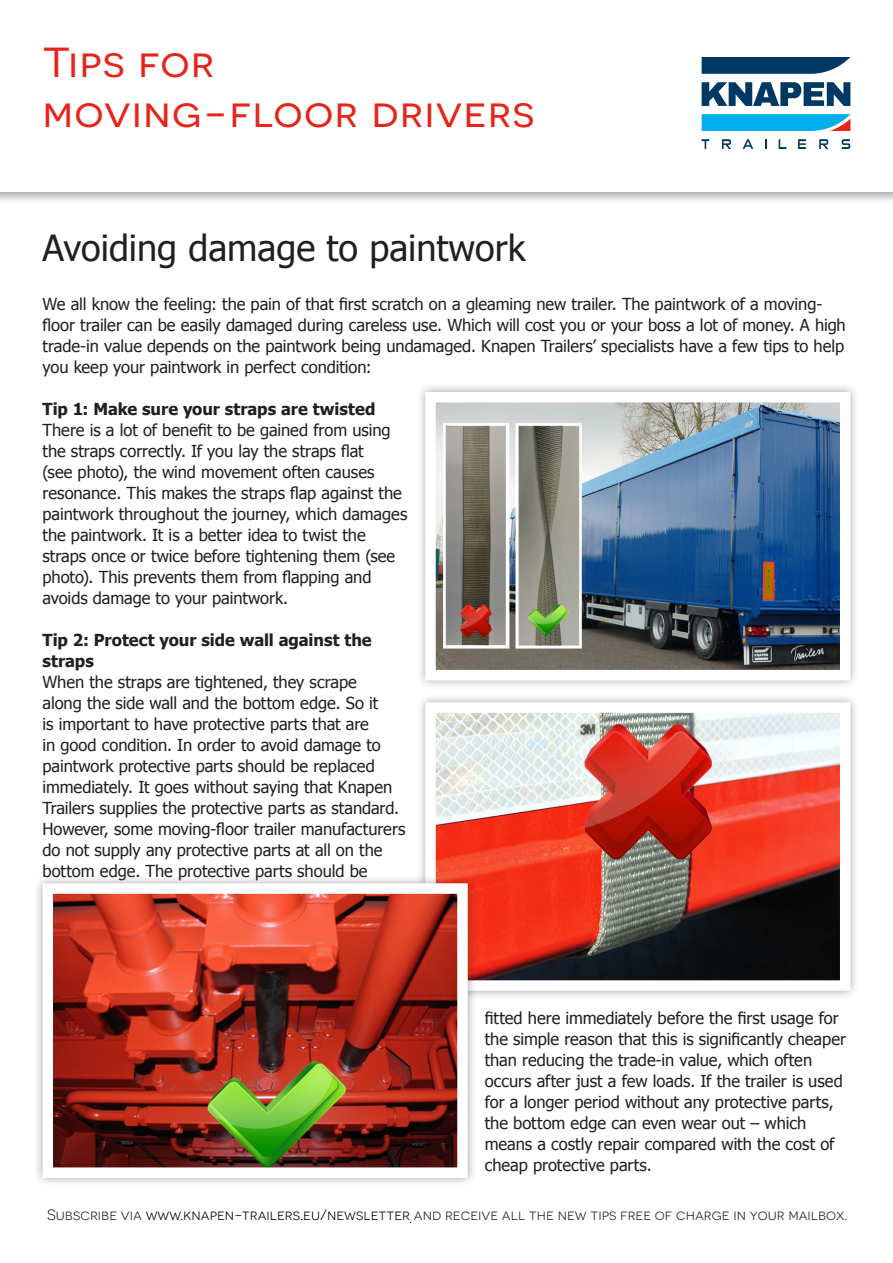
<style>
.page{position:relative;width:893px;height:1263px;background:#fff}
.page>*{position:absolute;margin:0;border:0;box-sizing:border-box;transform-origin:0 0}
.t1{font:42px/50.4px "Novecentosanswide";letter-spacing:.025em;color:#e72419;scale:1.05 1}
.t2{font:36px "Tahoma";color:#231f20}
.t3{font:16.5px/21px "Tahoma";letter-spacing:-.005em;color:#231f20}
.t4{font:700 16.5px/21px "Tahoma";color:#231f20}
.t5{font:15px "Novecentosanswide";color:#231f20}
.s1{color:#000}
</style>
<div class="page">
<div style="left:0;top:0;width:893px;height:205px;background:#231f20;opacity:.4"></div>
<div style="left:0;top:0;width:893px;height:191px;background:#fff"></div>
<svg style="left:702px;top:57px;width:148px;height:17px;background:#174a72"></svg>
<svg style="left:702px;top:114px;width:148px;height:17px;background:#16ace6"></svg>
<svg style="left:702px;top:82px;width:148px;height:24px"></svg>
<svg style="left:702px;top:139px;width:7px;height:10px"></svg>
<svg style="left:743px;top:139px;width:10px;height:10px"></svg>
<svg style="left:779px;top:139px;width:7px;height:10px"></svg>
<svg style="left:798px;top:139px;width:8px;height:10px"></svg>
<svg style="left:819px;top:139px;width:9px;height:10px"></svg>
<svg style="left:842px;top:139px;width:8px;height:10px"></svg>
<svg style="left:722px;top:139px;width:9px;height:10px"></svg>
<div style="left:416px;top:383px;width:444px;height:307px;background:#f8f8f8"></div>
<img style="left:421px;top:387px;width:434px;height:298px">
<div style="left:416px;top:693px;width:444px;height:307px;background:#f8f8f8"></div>
<svg style="left:421px;top:698px;width:434px;height:298px"></svg>
<div style="left:34px;top:874px;width:443px;height:313px;background:#231f20;opacity:.4"></div>
<img style="left:37px;top:878px;width:436px;height:305px">
<h1 class="t1" style="left:43px;top:37px;width:470px">Tips for moving-floor drivers</h1>
<p class="t2" style="left:43px;top:224px;width:485px">Avoiding damage to paintwork</p>
<p class="t3" style="left:43px;top:293px;width:805px">We all know the feeling: the pain of that first scratch on a gleaming new trailer. The paintwork of a moving&shy;floor trailer can be easily damaged during careless use. Which will cost you or your boss a lot of money. A high trade-in value depends on the paintwork being undamaged. Knapen Trailers’ specialists have a few tips to help you keep your paintwork in perfect condition:</p>
<p class="t4" style="left:43px;top:398px;width:334px">Tip 1: Make sure your straps are twisted</p>
<p class="t3" style="left:43px;top:419px;width:366px">There is a lot of benefit to be gained from using the straps correctly. If you lay the straps flat<br>(see photo), the wind movement often causes resonance. This makes the straps flap against the paintwork throughout the journey, which damages the paintwork. It is a better idea to twist the straps once or twice before tightening them (see photo). This prevents them from flapping and avoids damage to your paintwork.</p>
<p class="t4" style="left:43px;top:629px;width:331px">Tip 2: Protect your side wall against the straps</p>
<p class="t3" style="left:43px;top:671px;width:364px">When the straps are tightened, they scrape<br>along the side wall and the bottom edge. So it<br>is important to have protective parts that are<br>in good condition. In order to avoid damage to paintwork protective parts should be replaced immediately. It goes without saying that Knapen Trailers supplies the protective parts as standard.<br>However, some moving-floor trailer manufacturers do not supply any protective parts at all on the bottom edge. The protective parts should be</p>
<p class="t3" style="left:485px;top:1007px;width:363px">fitted here immediately before the first usage for the simple reason that this is significantly cheaper than reducing the trade-in value, which often occurs after just a few loads. If the trailer is used for a longer period without any protective parts, the bottom edge can even wear out – which means a costly repair compared with the cost of cheap protective parts.</p>
<p class="t5" style="left:47px;top:1206px;width:802px">Subscribe via <span class="s1">www.knapen-trailers.eu/newsletter</span> and receive all the new tips free of charge in your mailbox.</p>
</div>
